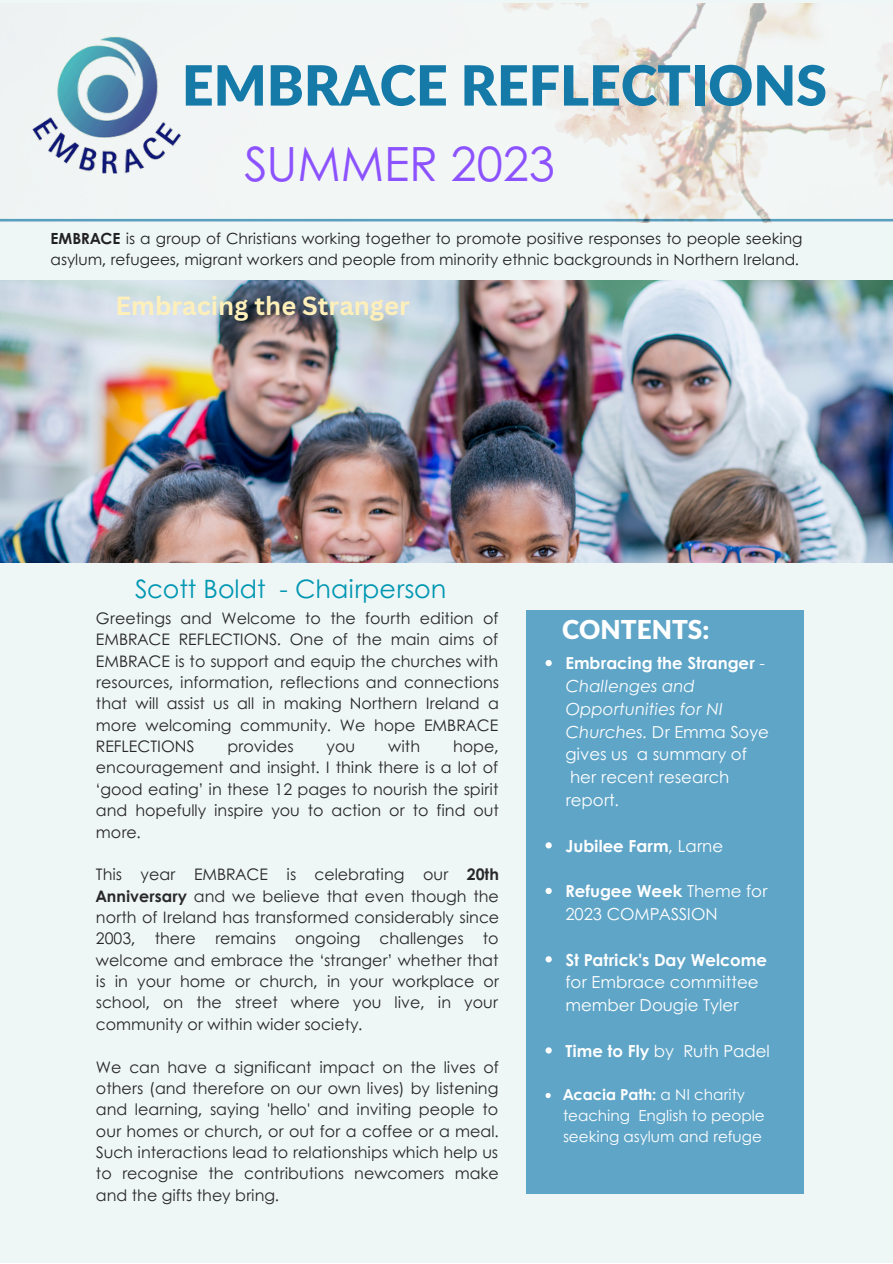
<style>
.page{position:relative;width:893px;height:1264px;background:#fff}
.page>*{position:absolute;margin:0;border:0;box-sizing:border-box;transform-origin:0 0}
.t1{font:900 55.35px "Lato Latin";color:#157aa8}
.t2{font:47.1px "Century Gothic";color:#8c52ff}
.t3{font:900 26.1px "Lato Latin";color:#fff}
.t4{font:700 25.5px "Canva Sans";color:#fff0ba}
.t5{font:25.35px "Century Gothic";color:#0097b2}
.t6{font:16.5px/22.8px "Century Gothic";color:#fff}
.t7{font:700 16.5px "Century Gothic";color:#fff}
.t8{font:15.9px/21.3px "Century Gothic";color:#282828;text-align:justify}
.t9{font:15.3px/21.3px "Century Gothic";color:#222}
.t10{font:15.15px/20.7px "Century Gothic";color:#fff}
.s1{font-weight:700}
.s2{font-style:italic}
.s3{font-weight:400}
</style>
<div class="page">
<div style="left:0;top:0;width:892px;height:1262px;background:#eff6f6"></div>
<div style="left:525px;top:609px;width:278px;height:584px;background:#5fa5c8"></div>
<img style="left:0;top:3px;width:892px;height:220px">
<img style="left:33px;top:36px;width:148px;height:137px">
<img style="left:0;top:280px;width:892px;height:282px">
<svg style="left:545px;top:660px;width:6px;height:6px"></svg>
<svg style="left:545px;top:842px;width:6px;height:6px"></svg>
<svg style="left:545px;top:887px;width:6px;height:7px"></svg>
<svg style="left:545px;top:956px;width:6px;height:6px"></svg>
<svg style="left:545px;top:1047px;width:6px;height:6px"></svg>
<svg style="left:545px;top:1093px;width:5px;height:5px"></svg>
<p class="t1" style="left:182px;top:61px;width:646px">EMBRACE REFLECTIONS</p>
<p class="t2" style="left:244px;top:128px;width:313px">SUMMER 2023</p>
<p class="t9" style="left:51px;top:227px;width:753px"><span class="s1">EMBRACE</span> is a group of Christians working together to promote positive responses to people seeking asylum, refugees, migrant workers and people from minority ethnic backgrounds in Northern Ireland.</p>
<p class="t4" style="left:116px;top:288px;width:295px">Embracing the Stranger</p>
<p class="t5" style="left:135px;top:569px;width:313px">Scott Boldt - Chairperson</p>
<p class="t8" style="left:96px;top:606px;width:404px">Greetings and Welcome to the fourth edition of EMBRACE REFLECTIONS. One of the main aims of EMBRACE is to support and equip the churches with resources, information, reflections and connections that will assist us all in making Northern Ireland a more welcoming community. We hope EMBRACE REFLECTIONS</p>
<p class="t8" style="left:227px;top:735px;width:68px">provides</p>
<p class="t8" style="left:326px;top:735px;width:30px">you</p>
<p class="t8" style="left:388px;top:735px;width:33px">with</p>
<p class="t8" style="left:96px;top:735px;width:404px;text-indent:357px">hope, encouragement and insight. I think there is a lot of ‘good eating’ in these 12 pages to nourish the spirit and hopefully inspire you to action or to find out more.</p>
<p class="t8" style="left:96px;top:863px;width:404px">This year EMBRACE is celebrating our <span class="s1">20th Anniversary</span> and we believe that even though the north of Ireland has transformed considerably since 2003, there remains ongoing challenges to welcome and embrace the ‘stranger’ whether that is in your home or church, in your workplace or school, on the street where you live, in your community or within wider society.</p>
<p class="t8" style="left:96px;top:1055px;width:404px">We can have a significant impact on the lives of others (and therefore on our own lives) by listening and learning, saying 'hello' and inviting people to our homes or church, or out for a coffee or a meal.<br>Such interactions lead to relationships which help us to recognise the contributions newcomers make and the gifts they bring.</p>
<p class="t3" style="left:562px;top:618px;width:149px">CONTENTS:</p>
<p class="t6" style="left:565px;top:651px;width:205px"><span class="s1">Embracing the Stranger</span> -<br><span class="s2">Challenges and<br>Opportunities for NI<br>Churches.</span> Dr Emma Soye gives us a summary of her recent research report.</p>
<p class="t7" style="left:565px;top:833px;width:159px">Jubilee Farm<span class="s3">, Larne</span></p>
<p class="t6" style="left:565px;top:879px;width:203px"><span class="s1">Refugee Week</span> Theme for<br>2023 COMPASSION</p>
<p class="t6" style="left:565px;top:947px;width:203px"><span class="s1">St Patrick's Day Welcome </span>for Embrace committee member Dougie Tyler</p>
<p class="t6" style="left:565px;top:1038px;width:206px"><span class="s1">Time to Fly</span> by Ruth Padel</p>
<p class="t10" style="left:563px;top:1083px;width:203px"><span class="s1">Acacia Path:</span> a NI charity teaching English to people seeking asylum and refuge</p>
</div>
